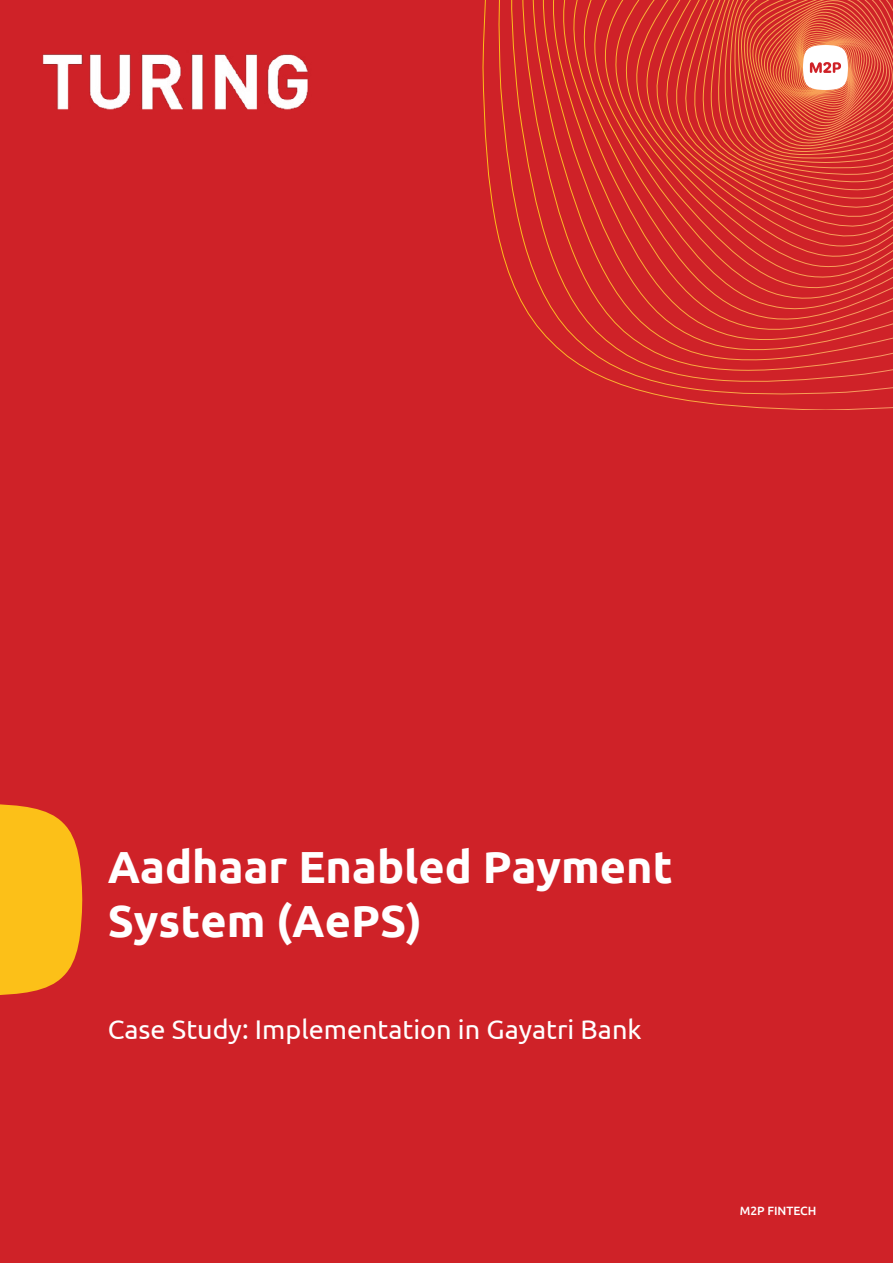
<style>
.page{position:relative;width:893px;height:1263px;background:#cf2228}
.page>*{position:absolute;margin:0;border:0;box-sizing:border-box;transform-origin:0 0}
.t1{font:700 45px/54px "Ubuntu";color:#fff}
.t2{font:27px "Ubuntu";color:#fff}
.t3{font:500 12px "Ubuntu";color:#fff}
</style>
<div class="page">
<svg style="left:0;top:804px;width:82px;height:191px;background:#f6ab1a"></svg>
<svg style="left:482px;top:0;width:411px;height:410px"></svg>
<svg style="left:803px;top:45px;width:45px;height:45px;background:#f7d9d4"></svg>
<img style="left:42px;top:54px;width:266px;height:56px">
<h1 class="t1" style="left:108px;top:839px;width:566px">Aadhaar Enabled Payment<br>System (AePS)</h1>
<p class="t2" style="left:108px;top:1013px;width:535px">Case Study: Implementation in Gayatri Bank</p>
<p class="t3" style="left:740px;top:1203px;width:78px">M2P FINTECH</p>
</div>
